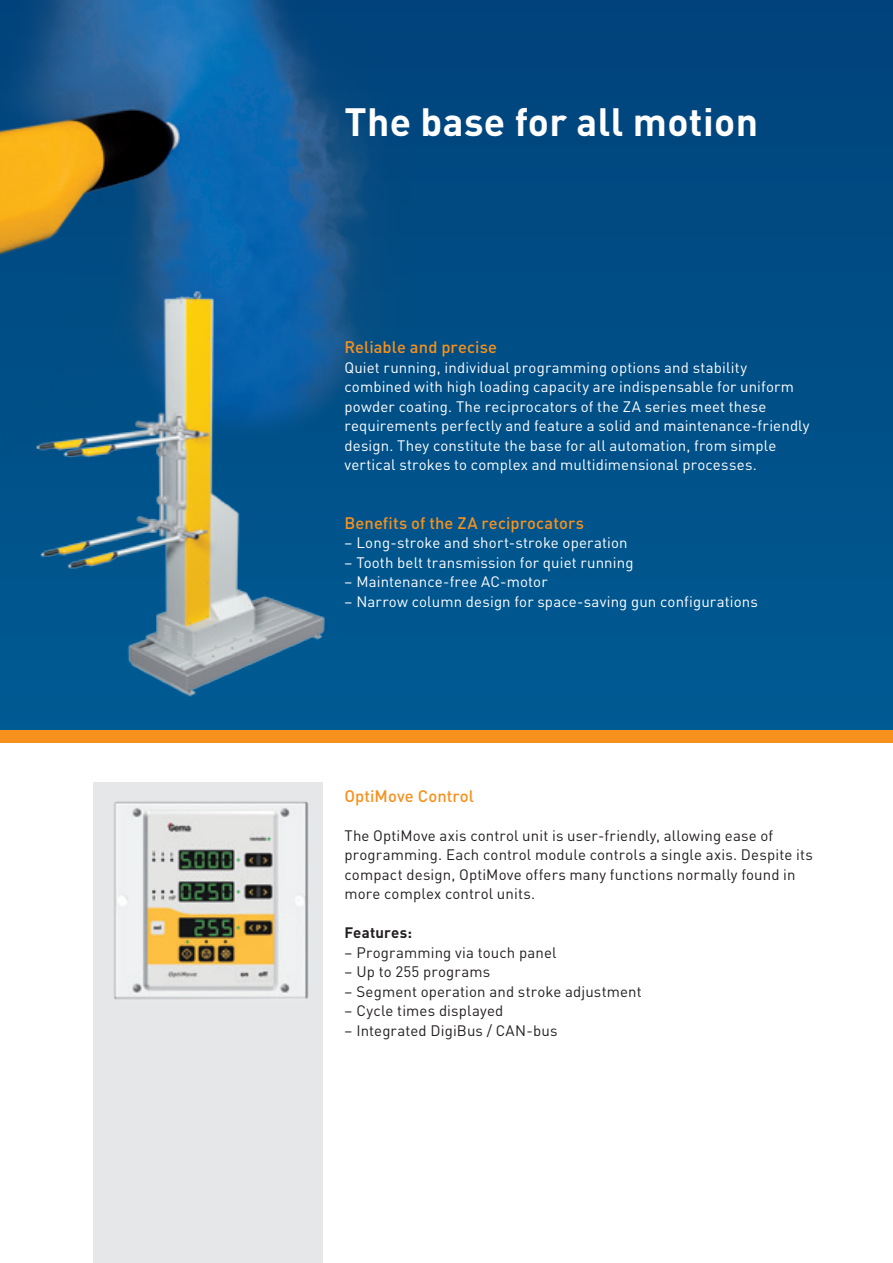
<style>
.page{position:relative;width:893px;height:1263px;background:#fff}
.page>*{position:absolute;margin:0;border:0;box-sizing:border-box;transform-origin:0 0}
.t1{font:700 39px "DIN Pro";letter-spacing:.01em;color:#fff}
.t2{font:500 16.5px "DIN Pro";letter-spacing:.01em;color:#f6911e}
.t3{font:15px/19.5px "DIN Pro";letter-spacing:.01em;color:#fff}
.t4{font:15px/19.5px "DIN Pro";letter-spacing:.01em;color:#231f20}
.t5{font:700 15px "DIN Pro";letter-spacing:.01em;color:#231f20}
</style>
<div class="page">
<div style="left:0;top:0;width:893px;height:737px;background:linear-gradient(to right,#005c94,#004d85)"></div>
<div style="left:880px;top:0;width:13px;height:737px;background:#004e86"></div>
<div style="left:0;top:730px;width:893px;height:13px;background:#f6911e"></div>
<img style="left:0;top:0;width:557px;height:456px">
<div style="left:94px;top:782px;width:229px;height:481px;background:#e6e7e9"></div>
<img style="left:114px;top:801px;width:195px;height:199px">
<img style="left:30px;top:287px;width:300px;height:415px">
<h1 class="t1" style="left:344px;top:89px;width:415px">The base for all motion</h1>
<p class="t2" style="left:344px;top:334px;width:154px">Reliable and precise</p>
<p class="t3" style="left:344px;top:356px;width:467px">Quiet running, individual programming options and stability combined with high loading capacity are indispensable for uniform powder coating. The reciprocators of the ZA series meet these requirements perfectly and feature a solid and maintenance-friendly design. They constitute the base for all automation, from simple vertical strokes to complex and multidimensional processes.</p>
<p class="t2" style="left:344px;top:509px;width:241px">Benefits of the ZA reciprocators</p>
<p class="t3" style="left:344px;top:531px;width:285px">– Long-stroke and short-stroke operation</p>
<p class="t3" style="left:344px;top:551px;width:291px">– Tooth belt transmission for quiet running</p>
<p class="t3" style="left:344px;top:570px;width:205px">– Maintenance-free AC-motor</p>
<p class="t3" style="left:344px;top:590px;width:415px">– Narrow column design for space-saving gun configurations</p>
<p class="t2" style="left:344px;top:782px;width:131px">OptiMove Control</p>
<p class="t4" style="left:344px;top:824px;width:470px">The OptiMove axis control unit is user-friendly, allowing ease of programming. Each control module controls a single axis. Despite its compact design, OptiMove offers many functions normally found in more complex control units.</p>
<p class="t5" style="left:344px;top:920px;width:69px">Features:</p>
<p class="t4" style="left:344px;top:941px;width:214px">– Programming via touch panel</p>
<p class="t4" style="left:344px;top:960px;width:147px">– Up to 255 programs</p>
<p class="t4" style="left:344px;top:980px;width:299px">– Segment operation and stroke adjustment</p>
<p class="t4" style="left:344px;top:999px;width:160px">– Cycle times displayed</p>
<p class="t4" style="left:344px;top:1019px;width:215px">– Integrated DigiBus / CAN-bus</p>
</div>
